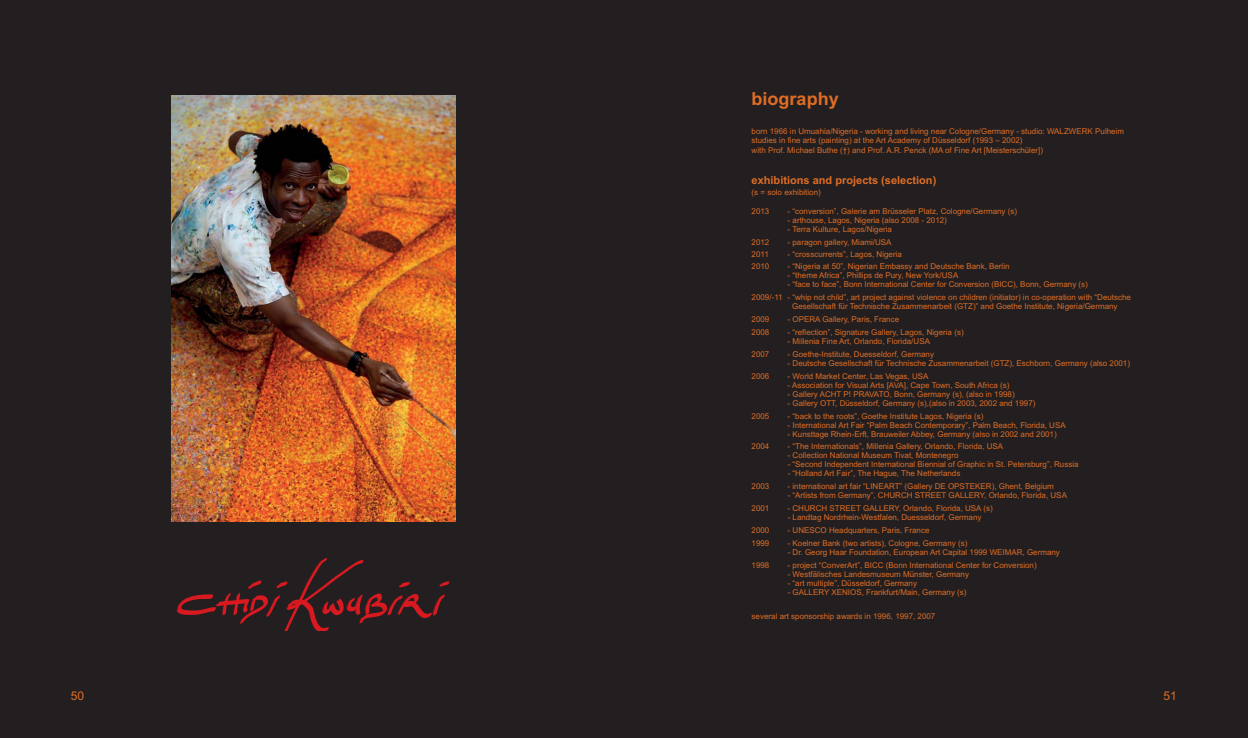
<style>
.page{position:relative;width:1248px;height:738px;background:#fff}
.page>*{position:absolute;margin:0;border:0;box-sizing:border-box;transform-origin:0 0}
.t1{font:700 18px "Arial";color:#e06d25}
.t2{font:12px "Arial";color:#e06d25}
.t3{font:700 11px "Arial";color:#e06d25}
.t4{font:8px/9.6px "Arial";color:#e06d25}
</style>
<div class="page">
<div style="left:0;top:0;width:624px;height:737px;background:#231f20"></div>
<div style="left:624px;top:0;width:623px;height:737px;background:#231f20"></div>
<img style="left:171px;top:95px;width:284px;height:426px">
<svg style="left:177px;top:557px;width:272px;height:73px"></svg>
<h1 class="t1" style="left:751px;top:92px;width:89px">biography</h1>
<p class="t4" style="left:751px;top:127px;width:374px">born 1966 in Umuahia/Nigeria - working and living near Cologne/Germany - studio: WALZWERK Pulheim studies in fine arts (painting) at the Art Academy of Düsseldorf (1993 – 2002)<br>with Prof. Michael Buthe (†) and Prof. A.R. Penck (MA of Fine Art [Meisterschüler])</p>
<h3 class="t3" style="left:751px;top:176px;width:186px">exhibitions and projects (selection)</h3>
<p class="t4" style="left:751px;top:188px;width:71px">(s = solo exhibition)</p>
<p class="t4" style="left:751px;top:207px;width:19px">2013</p>
<p class="t4" style="left:787px;top:207px;width:231px">- “conversion”, Galerie am Brüsseler Platz, Cologne/Germany (s)</p>
<p class="t4" style="left:787px;top:216px;width:161px">- arthouse, Lagos, Nigeria (also 2008 - 2012)</p>
<p class="t4" style="left:787px;top:225px;width:106px">- Terra Kulture, Lagos/Nigeria</p>
<p class="t4" style="left:751px;top:237px;width:19px">2012</p>
<p class="t4" style="left:787px;top:237px;width:105px">- paragon gallery, Miami/USA</p>
<p class="t4" style="left:751px;top:250px;width:19px">2011</p>
<p class="t4" style="left:787px;top:250px;width:116px">- “crosscurrents”, Lagos, Nigeria</p>
<p class="t4" style="left:751px;top:262px;width:19px">2010</p>
<p class="t4" style="left:787px;top:262px;width:223px">- “Nigeria at 50”, Nigerian Embassy and Deutsche Bank, Berlin</p>
<p class="t4" style="left:787px;top:271px;width:172px">- “theme Africa”, Phillips de Pury, New York/USA</p>
<p class="t4" style="left:751px;top:279px;width:381px;line-height:12.8px;text-indent:36px">- “face to face”, Bonn International Center for Conversion (BICC), Bonn, Germany (s)<br>2009/-11 - “whip not child”, art project against violence on children (initiator) in co-operation with “Deutsche</p>
<p class="t4" style="left:792px;top:302px;width:327px">Gesellschaft für Technische Zusammenarbeit (GTZ)” and Goethe Institute, Nigeria/Germany</p>
<p class="t4" style="left:751px;top:315px;width:19px">2009</p>
<p class="t4" style="left:787px;top:315px;width:113px">- OPERA Gallery, Paris, France</p>
<p class="t4" style="left:751px;top:328px;width:19px">2008</p>
<p class="t4" style="left:787px;top:328px;width:177px">- “reflection”, Signature Gallery, Lagos, Nigeria (s)</p>
<p class="t4" style="left:787px;top:337px;width:144px">- Millenia Fine Art, Orlando, Florida/USA</p>
<p class="t4" style="left:751px;top:349px;width:19px">2007</p>
<p class="t4" style="left:787px;top:349px;width:148px">- Goethe-Institute, Duesseldorf, Germany</p>
<p class="t4" style="left:787px;top:358px;width:344px">- Deutsche Gesellschaft für Technische Zusammenarbeit (GTZ), Eschborn, Germany (also 2001)</p>
<p class="t4" style="left:751px;top:371px;width:19px">2006</p>
<p class="t4" style="left:787px;top:371px;width:142px">- World Market Center, Las Vegas, USA</p>
<p class="t4" style="left:787px;top:380px;width:223px">- Association for Visual Arts [AVA], Cape Town, South Africa (s)</p>
<p class="t4" style="left:787px;top:389px;width:228px">- Gallery ACHT P! PRAVATO, Bonn, Germany (s), (also in 1998)</p>
<p class="t4" style="left:787px;top:398px;width:249px">- Gallery OTT, Düsseldorf, Germany (s),(also in 2003, 2002 and 1997)</p>
<p class="t4" style="left:751px;top:411px;width:19px">2005</p>
<p class="t4" style="left:787px;top:411px;width:197px">- “back to the roots”, Goethe Institute Lagos, Nigeria (s)</p>
<p class="t4" style="left:787px;top:420px;width:279px">- International Art Fair “Palm Beach Contemporary”, Palm Beach, Florida, USA</p>
<p class="t4" style="left:787px;top:429px;width:270px">- Kunsttage Rhein-Erft, Brauweiler Abbey, Germany (also in 2002 and 2001)</p>
<p class="t4" style="left:751px;top:442px;width:19px">2004</p>
<p class="t4" style="left:787px;top:442px;width:217px">- “The Internationals”, Millenia Gallery, Orlando, Florida, USA</p>
<p class="t4" style="left:787px;top:451px;width:172px">- Collection National Museum Tivat, Montenegro</p>
<p class="t4" style="left:787px;top:460px;width:292px">- “Second Independent International Biennial of Graphic in St. Petersburg”, Russia</p>
<p class="t4" style="left:787px;top:469px;width:174px">- “Holland Art Fair”, The Hague, The Netherlands</p>
<p class="t4" style="left:751px;top:482px;width:19px">2003</p>
<p class="t4" style="left:787px;top:482px;width:268px">- international art fair “LINEART” (Gallery DE OPSTEKER), Ghent, Belgium</p>
<p class="t4" style="left:787px;top:491px;width:281px">- “Artists from Germany”, CHURCH STREET GALLERY, Orlando, Florida, USA</p>
<p class="t4" style="left:751px;top:504px;width:19px">2001</p>
<p class="t4" style="left:787px;top:504px;width:206px">- CHURCH STREET GALLERY, Orlando, Florida, USA (s)</p>
<p class="t4" style="left:787px;top:513px;width:195px">- Landtag Nordrhein-Westfalen, Duesseldorf, Germany</p>
<p class="t4" style="left:751px;top:525px;width:19px">2000</p>
<p class="t4" style="left:787px;top:525px;width:143px">- UNESCO Headquarters, Paris, France</p>
<p class="t4" style="left:751px;top:538px;width:19px">1999</p>
<p class="t4" style="left:787px;top:538px;width:181px">- Koelner Bank (two artists), Cologne, Germany (s)</p>
<p class="t4" style="left:787px;top:547px;width:274px">- Dr. Georg Haar Foundation, European Art Capital 1999 WEIMAR, Germany</p>
<p class="t4" style="left:751px;top:560px;width:19px">1998</p>
<p class="t4" style="left:787px;top:560px;width:250px">- project “ConverArt”, BICC (Bonn International Center for Conversion)</p>
<p class="t4" style="left:787px;top:569px;width:183px">- Westfälisches Landesmuseum Münster, Germany</p>
<p class="t4" style="left:787px;top:578px;width:131px">- “art multiple”, Düsseldorf, Germany</p>
<p class="t4" style="left:787px;top:587px;width:180px">- GALLERY XENIOS, Frankfurt/Main, Germany (s)</p>
<p class="t4" style="left:751px;top:611px;width:185px">several art sponsorship awards in 1996, 1997, 2007</p>
<h2 class="t2" style="left:71px;top:690px;width:15px">50</h2>
<h2 class="t2" style="left:1163px;top:690px;width:15px">51</h2>
</div>
